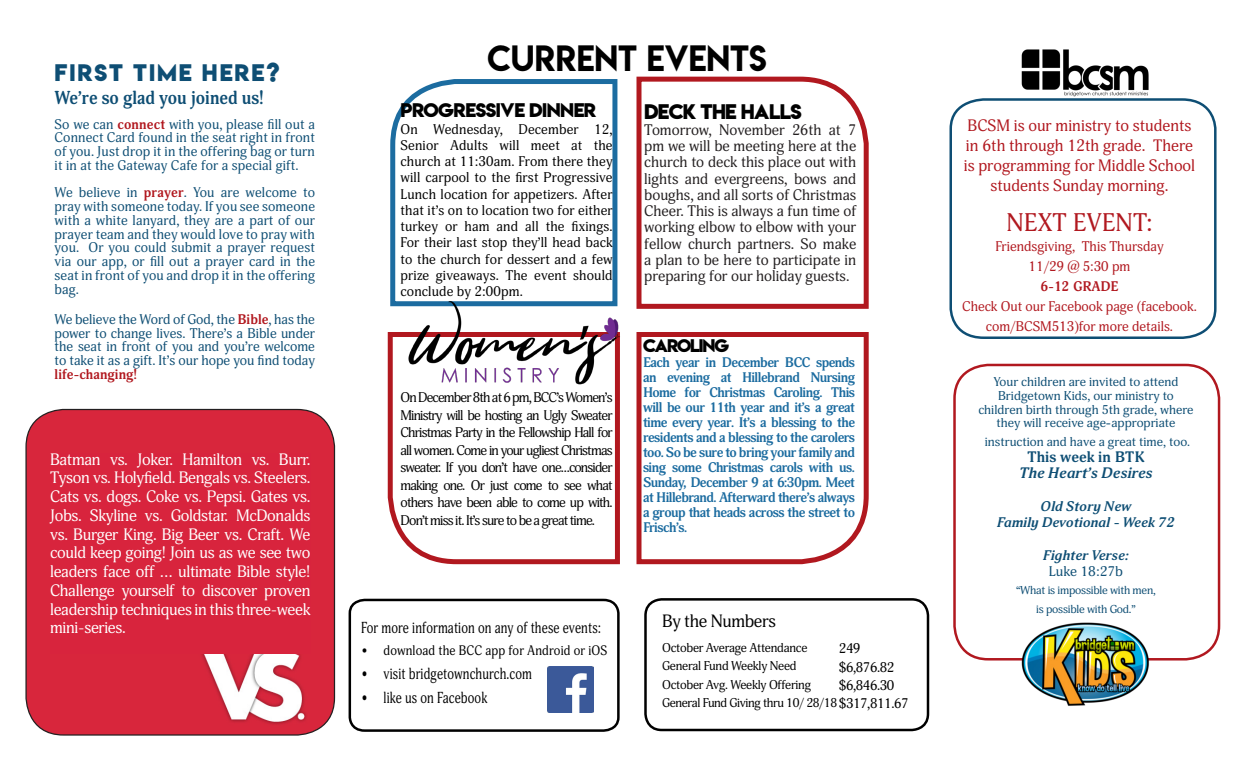
<style>
.page{position:relative;width:1260px;height:765px;background:#fff}
.page>*{position:absolute;margin:0;border:0;box-sizing:border-box;transform-origin:0 0}
.t1{font:32.5px "Lemon Milk";color:#000}
.t2{font:25px "Adonis";letter-spacing:.01em;color:#b1181f}
.t3{font:21.25px "Lemon Milkbold";letter-spacing:.09em;color:#0e4e74}
.t4{font:18.75px "Lemon Milkbold";letter-spacing:-.04em;color:#000}
.t5{font:700 18.5px "Adonis";color:#0e4e74;scale:.94 1}
.t6{font:17.5px "Lemon Milkbold";letter-spacing:-.03em;color:#000}
.t7{font:17.5px "Adonis";letter-spacing:-.02em;color:#000}
.t8{font:16.25px/18.8px "Adonis";letter-spacing:-.02em;color:#fff;text-align:justify}
.t9{font:16.25px/20px "Adonis";color:#b1181f;text-align:center}
.Left_Side_of_Square{font:16.25px "Lemon Milkbold";letter-spacing:-.07em;color:#000}
.t10{font:15.62px "Adonis";letter-spacing:.01em;color:#000;scale:.8 1}
.t11{font:15px/16.2px "Adonis";color:#231f20;text-align:justify}
.t12{font:italic 700 15px "Adonis";color:#0e4e74;scale:1.04 1}
.t13{font:700 15px "Adonis";color:#0e4e74;scale:1.04 1}
.Left_Side_of_Square-2{font:13.75px/16.2px "Adonis";letter-spacing:-.03em;color:#000;text-align:justify}
.t14{font:13.75px/13.8px "Adonis";letter-spacing:.01em;color:#0e4e74;text-align:justify}
.Left_Side_of_Square-3{font:700 13.75px/15px "Adonis";letter-spacing:-.04em;color:#1c6ca0;text-align:justify}
.t15{font:13.75px/20px "Adonis";color:#b1181f;text-align:center}
.t16{font:italic 700 13.75px "Adonis";color:#0e4e74;scale:1.04 1}
.t17{font:13.75px "Adonis";letter-spacing:.01em;color:#0e4e74;scale:1.04 1}
.t18{font:700 13.75px "Adonis";color:#b1181f}
.t19{font:13.5px "Adonis";letter-spacing:.01em;color:#000;scale:.93 1}
.t20{font:12.5px/13.8px "Adonis";color:#0e4e74;text-align:center;scale:1.04 1}
.t21{font:12.5px "Adonis";letter-spacing:-.02em;color:#000}
.t22{font:11.25px/18.4px "Adonis";letter-spacing:-.02em;color:#0e4e74;text-align:center;scale:1.04 1}
.s1{font-size:22.5px}
.s2{font-weight:700;color:#b1181f}
.s3{font-weight:700}
</style>
<div class="page">
<svg style="left:636px;top:76px;width:233px;height:233px"></svg>
<div style="left:953px;top:364px;width:267px;height:297px;border:2px solid #b1181f;border-radius:34px"></div>
<img style="left:1019px;top:622px;width:136px;height:84px">
<svg style="left:348px;top:598px;width:272px;height:134px"></svg>
<img style="left:548px;top:666px;width:46px;height:47px">
<div style="left:644px;top:598px;width:285px;height:133px;border:2px solid #000;border-radius:16px"></div>
<svg style="left:949px;top:98px;width:268px;height:241px"></svg>
<img style="left:1020px;top:49px;width:131px;height:51px">
<svg style="left:387px;top:332px;width:233px;height:233px"></svg>
<svg style="left:636px;top:332px;width:233px;height:233px"></svg>
<svg style="left:390px;top:79px;width:228px;height:228px"></svg>
<img style="left:26px;top:410px;width:309px;height:325px">
<div style="left:25px;top:409px;width:310px;height:327px;border:1px solid #231f20;border-radius:38px"></div>
<div style="left:50px;top:453px;width:260px;height:201px;background:#d8243d"></div>
<img style="left:401px;top:264px;width:219px;height:175px">
<p class="t3" style="left:55px;top:58px;width:227px">FIRST TIME HERE<span class="s1">?</span></p>
<p class="t5" style="left:55px;top:87px;width:224px">We’re so glad you joined us!</p>
<p class="t14" style="left:55px;top:117px;width:262px">So we can <span class="s2">connect</span> with you, please fill out a Connect Card found in the seat right in front of you. Just drop it in the offering bag or turn it in at the Gateway Cafe for a special gift.</p>
<p class="t14" style="left:55px;top:186px;width:262px">We believe in <span class="s2">prayer</span>. You are welcome to pray with someone today. If you see someone with a white lanyard, they are a part of our prayer team and they would love to pray with you. Or you could submit a prayer request via our app, or fill out a prayer card in the seat in front of you and drop it in the offering bag.</p>
<p class="t14" style="left:55px;top:313px;width:262px">We believe the Word of God, the <span class="s2">Bible</span>, has the power to change lives. There’s a Bible under the seat in front of you and you’re welcome to take it as a gift. It’s our hope you find today <span class="s2">life-changing!</span></p>
<p class="t8" style="left:50px;top:450px;width:262px">Batman vs. Joker. Hamilton vs. Burr.<br>Tyson vs. Holyfield. Bengals vs. Steelers.<br>Cats vs. dogs. Coke vs. Pepsi. Gates vs.<br>Jobs. Skyline vs. Goldstar. McDonalds vs. Burger King. Big Beer vs. Craft. We could keep going! Join us as we see two leaders face off … ultimate Bible style!<br>Challenge yourself to discover proven leadership techniques in this three-week mini-series.</p>
<p class="t1" style="left:488px;top:35px;width:281px">CURRENT EVENTS</p>
<p class="t6" style="left:401px;top:98px;width:197px">PROGRESSIVE DINNER</p>
<p class="Left_Side_of_Square-2" style="left:401px;top:121px;width:214px">On Wednesday, December 12, Senior Adults will meet at the church at 11:30am. From there they will carpool to the first Progressive Lunch location for appetizers. After that it’s on to location two for either turkey or ham and all the fixings.<br>For their last stop they’ll head back to the church for dessert and a few prize giveaways. The event should conclude by 2:00pm.</p>
<p class="t4" style="left:644px;top:98px;width:159px">DECK THE HALLS</p>
<p class="t11" style="left:644px;top:122px;width:214px">Tomorrow, November 26th at 7 pm we will be meeting here at the church to deck this place out with lights and evergreens, bows and boughs, and all sorts of Christmas Cheer. This is always a fun time of working elbow to elbow with your fellow church partners. So make a plan to be here to participate in preparing for our holiday guests.</p>
<p class="Left_Side_of_Square-2" style="left:401px;top:389px;width:214px;line-height:17.5px">On December 8th at 6 pm, BCC’s Women’s Ministry will be hosting an Ugly Sweater Christmas Party in the Fellowship Hall for all women. Come in your ugliest Christmas sweater. If you don’t have one...consider making one. Or just come to see what others have been able to come up with.<br>Don’t miss it. It’s sure to be a great time.</p>
<p class="Left_Side_of_Square" style="left:643px;top:334px;width:88px">CAROLING</p>
<p class="Left_Side_of_Square-3" style="left:643px;top:356px;width:214px">Each year in December BCC spends an evening at Hillebrand Nursing Home for Christmas Caroling. This will be our 11th year and it’s a great time every year. It’s a blessing to the residents and a blessing to the carolers too. So be sure to bring your family and sing some Christmas carols with us.<br>Sunday, December 9 at 6:30pm. Meet at Hillebrand. Afterward there’s always a group that heads across the street to Frisch’s.</p>
<p class="t10" style="left:361px;top:618px;width:302px">For more information on any of these events:</p>
<p class="t19" style="left:361px;top:643px;width:266px">• download the BCC app for Android or iOS</p>
<p class="t10" style="left:361px;top:665px;width:215px">• visit bridgetownchurch.com</p>
<p class="t10" style="left:361px;top:688px;width:159px">• like us on Facebook</p>
<p class="t7" style="left:662px;top:611px;width:115px">By the Numbers</p>
<p class="t21" style="left:662px;top:640px;width:147px">October Average Attendance</p>
<p class="t21" style="left:662px;top:659px;width:136px">General Fund Weekly Need</p>
<p class="t21" style="left:662px;top:677px;width:150px">October Avg. Weekly Offering</p>
<p class="t21" style="left:662px;top:695px;width:177px">General Fund Giving thru 10/ 28/18</p>
<p class="Left_Side_of_Square-2" style="left:839px;top:641px;width:23px">249</p>
<p class="Left_Side_of_Square-2" style="left:839px;top:659px;width:57px">$6,876.82</p>
<p class="Left_Side_of_Square-2" style="left:839px;top:678px;width:57px">$6,846.30</p>
<p class="Left_Side_of_Square-2" style="left:839px;top:696px;width:71px">$317,811.67</p>
<p class="t9" style="left:964px;top:116px;width:233px">BCSM is our ministry to students in 6th through 12th grade. There is programming for Middle School students Sunday morning.</p>
<p class="t2" style="left:1006px;top:208px;width:148px">NEXT EVENT:</p>
<p class="t15" style="left:995px;top:237px;width:170px">Friendsgiving, This Thursday<br>11/29 @ 5:30 pm</p>
<p class="t18" style="left:1041px;top:279px;width:79px">6-12 GRADE</p>
<p class="t15" style="left:962px;top:297px;width:236px">Check Out our Facebook page (facebook. com/BCSM513)for more details.</p>
<p class="t20" style="left:993px;top:375px;width:180px">Your children are invited to attend</p>
<p class="t20" style="left:998px;top:389px;width:170px">Bridgetown Kids, our ministry to</p>
<p class="t20" style="left:978px;top:403px;width:208px">children birth through 5th grade, where they will receive age<span class="s3">-</span>appropriate</p>
<p class="t20" style="left:985px;top:435px;width:199px">instruction and have a great time, too.</p>
<p class="t13" style="left:1027px;top:448px;width:115px">This week in BTK</p>
<p class="t12" style="left:1019px;top:464px;width:130px">The Heart’s Desires</p>
<p class="t16" style="left:1041px;top:498px;width:89px">Old Story New</p>
<p class="t16" style="left:997px;top:514px;width:172px">Family Devotional - Week 72</p>
<p class="t16" style="left:1043px;top:547px;width:84px">Fighter Verse:</p>
<p class="t17" style="left:1049px;top:563px;width:73px">Luke 18:27b</p>
<p class="t22" style="left:1016px;top:581px;width:136px">“What is impossible with men, is possible with God.”</p>
</div>
